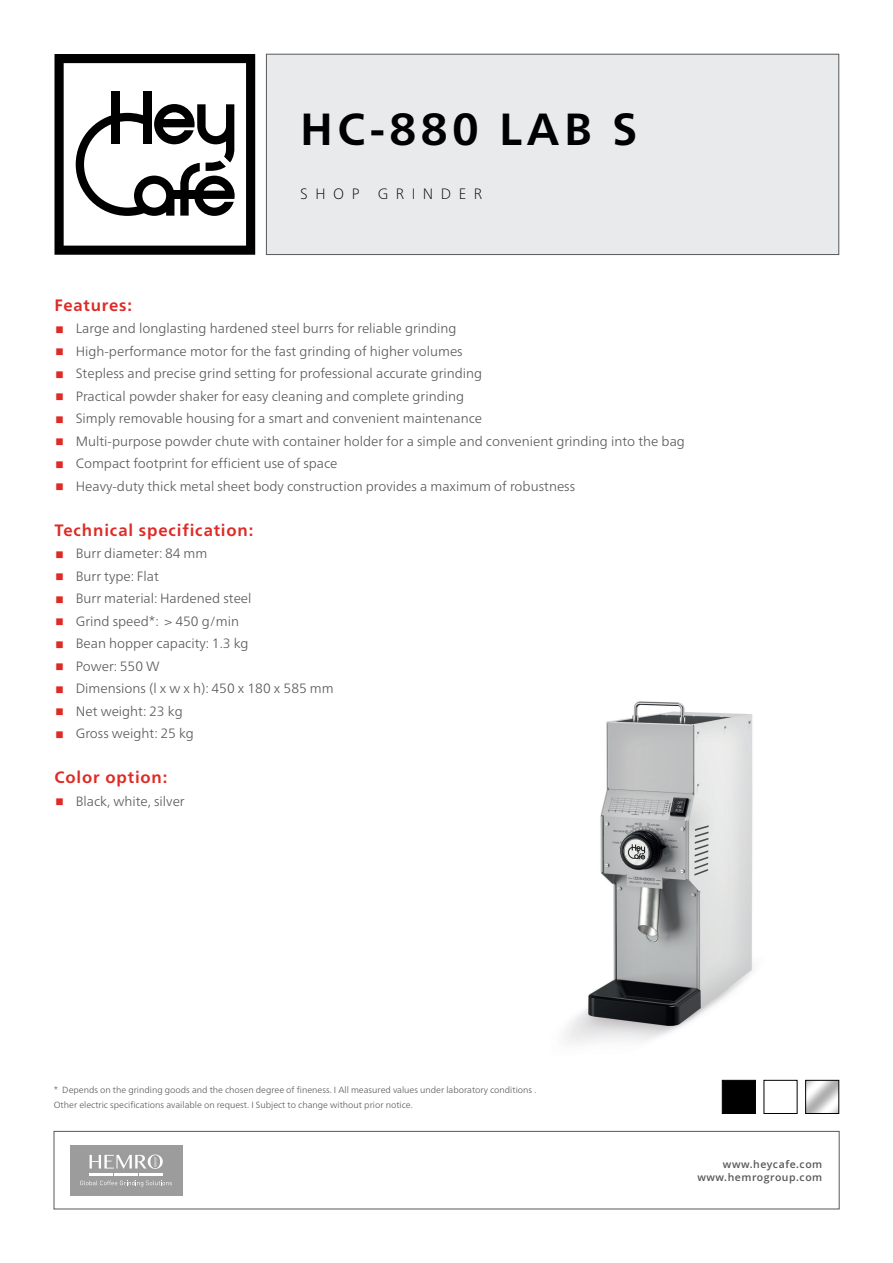
<style>
.page{position:relative;width:893px;height:1263px;background:#fff}
.page>*{position:absolute;margin:0;border:0;box-sizing:border-box;transform-origin:0 0}
.t1{font:700 45px "Frutiger Neue LT Pro";letter-spacing:.1em;color:#000001}
.t2{font:700 16.5px "Frutiger Neue LT Pro";letter-spacing:.05em;color:#de2b26}
.t3{font:100 15px "Frutiger Neue LT Pro";letter-spacing:.5em;color:#000001}
.t4{font:300 13.5px "Frutiger Neue LT Pro";color:#57585a}
.t5{font:600 10.5px/13.5px "Open Sans";letter-spacing:.05em;color:#57585a;text-align:right}
.t6{font:300 9px "Frutiger Neue LT Pro";color:#57585a}
.s1{color:#de2b26}
</style>
<div class="page">
<img style="left:565px;top:701px;width:275px;height:403px">
<div style="left:54px;top:1131px;width:785px;height:78px;background:#fff;border:1px solid #57585a"></div>
<div style="left:70px;top:1145px;width:112px;height:50px;background:#9c9c9c"></div>
<hr style="left:139px;top:1173px;width:23px;height:2px;background:#fff">
<hr style="left:114px;top:1173px;width:24px;height:2px;background:#fff">
<hr style="left:90px;top:1173px;width:23px;height:2px;background:#fff">
<svg style="left:80px;top:1180px;width:92px;height:7px"></svg>
<svg style="left:90px;top:1154px;width:73px;height:15px"></svg>
<svg style="left:54px;top:54px;width:201px;height:201px"></svg>
<div style="left:266px;top:54px;width:573px;height:201px;background:#e9eaeb;border:1px solid #57585a"></div>
<div style="left:722px;top:1080px;width:34px;height:34px;background:#000001;border:1px solid #000001"></div>
<div style="left:764px;top:1080px;width:33px;height:34px;background:#fff;border:1px solid #000001"></div>
<img style="left:807px;top:1082px;width:30px;height:30px">
<div style="left:805px;top:1080px;width:34px;height:34px;border:1px solid #000001"></div>
<p class="t1" style="left:300px;top:103px;width:338px">HC-880 LAB S</p>
<p class="t3" style="left:300px;top:185px;width:183px">SHOP GRINDER</p>
<p class="t2" style="left:54px;top:295px;width:79px">Features:</p>
<p class="t4" style="left:54px;top:320px;width:404px"><span class="s1">▪</span> Large and longlasting hardened steel burrs for reliable grinding</p>
<p class="t4" style="left:54px;top:343px;width:410px"><span class="s1">▪</span> High-performance motor for the fast grinding of higher volumes</p>
<p class="t4" style="left:54px;top:365px;width:429px"><span class="s1">▪</span> Stepless and precise grind setting for professional accurate grinding</p>
<p class="t4" style="left:54px;top:388px;width:411px"><span class="s1">▪</span> Practical powder shaker for easy cleaning and complete grinding</p>
<p class="t4" style="left:54px;top:410px;width:429px"><span class="s1">▪</span> Simply removable housing for a smart and convenient maintenance</p>
<p class="t4" style="left:54px;top:433px;width:632px"><span class="s1">▪</span> Multi-purpose powder chute with container holder for a simple and convenient grinding into the bag</p>
<p class="t4" style="left:54px;top:455px;width:285px"><span class="s1">▪</span> Compact footprint for efficient use of space</p>
<p class="t4" style="left:54px;top:478px;width:522px"><span class="s1">▪</span> Heavy-duty thick metal sheet body construction provides a maximum of robustness</p>
<p class="t2" style="left:54px;top:520px;width:200px">Technical specification:</p>
<p class="t4" style="left:54px;top:545px;width:154px"><span class="s1">▪</span> Burr diameter: 84 mm</p>
<p class="t4" style="left:54px;top:568px;width:106px"><span class="s1">▪</span> Burr type: Flat</p>
<p class="t4" style="left:54px;top:590px;width:199px"><span class="s1">▪</span> Burr material: Hardened steel</p>
<p class="t4" style="left:54px;top:613px;width:186px"><span class="s1">▪</span> Grind speed*: &gt; 450 g/min</p>
<p class="t4" style="left:54px;top:635px;width:196px"><span class="s1">▪</span> Bean hopper capacity: 1.3 kg</p>
<p class="t4" style="left:54px;top:658px;width:107px"><span class="s1">▪</span> Power: 550 W</p>
<p class="t4" style="left:54px;top:680px;width:281px"><span class="s1">▪</span> Dimensions (l x w x h): 450 x 180 x 585 mm</p>
<p class="t4" style="left:54px;top:703px;width:130px"><span class="s1">▪</span> Net weight: 23 kg</p>
<p class="t4" style="left:54px;top:725px;width:141px"><span class="s1">▪</span> Gross weight: 25 kg</p>
<p class="t2" style="left:54px;top:768px;width:114px">Color option:</p>
<p class="t4" style="left:54px;top:793px;width:132px"><span class="s1">▪</span> Black, white, silver</p>
<p class="t6" style="left:54px;top:1084px;width:484px">* Depends on the grinding goods and the chosen degree of fineness. I All measured values under laboratory conditions .</p>
<p class="t6" style="left:54px;top:1099px;width:361px">Other electric specifications available on request. I Subject to change without prior notice.</p>
<p class="t5" style="left:697px;top:1157px;width:126px">www.heycafe.com www.hemrogroup.com</p>
</div>
